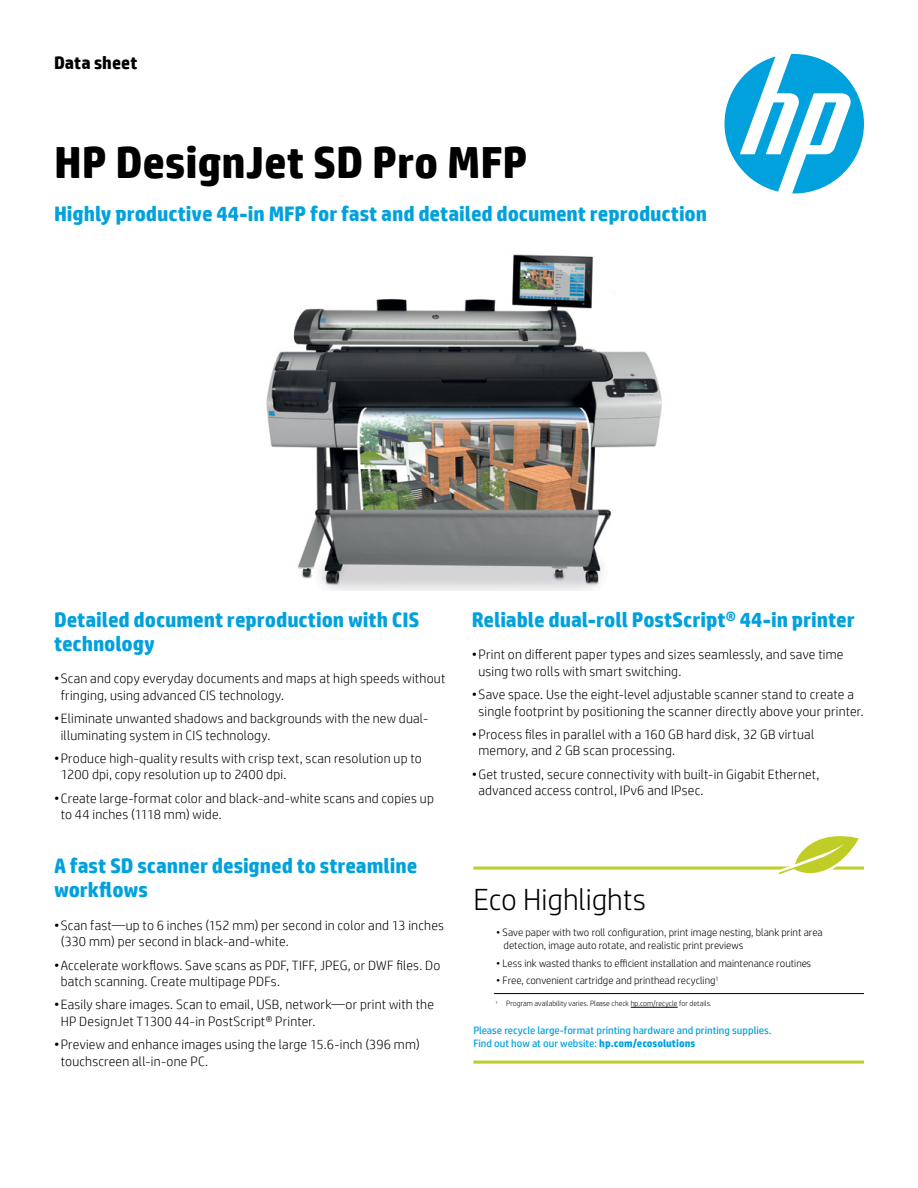
<style>
.page{position:relative;width:918px;height:1188px;background:#fff}
.page>*{position:absolute;margin:0;border:0;box-sizing:border-box;transform-origin:0 0}
.t1{font:700 45px "HP Simplified";color:#000}
.t2{font:300 30.45px "HP Simplified";color:#000}
.t3{font:700 21px/24px "HP Simplified";letter-spacing:-.005em;color:#00a1dd}
.t4{font:700 18px "HP Simplified";color:#000}
.t5{font:300 13.5px/16.5px "HP Simplified";letter-spacing:.015em;color:#000}
.t6{font:300 10.65px/12.8px "HP Simplified";color:#000}
.t7{font:10.65px/12.8px "HP Simplified";color:#00a1dd}
.t8{font:300 7.65px "HP Simplified";color:#000}
.s1{font-weight:700}
</style>
<div class="page">
<svg style="left:724px;top:54px;width:140px;height:140px"></svg>
<hr style="left:473px;top:867px;width:391px;height:3px;background:#bfcd26">
<hr style="left:473px;top:1061px;width:391px;height:3px;background:#bfcd26">
<svg style="left:776px;top:836px;width:86px;height:39px"></svg>
<hr style="left:494px;top:993px;width:370px;height:1px;background:#000">
<hr style="left:631px;top:1007px;width:47px;height:1px;background:#000">
<img style="left:266px;top:254px;width:396px;height:337px">
<h3 class="t4" style="left:54px;top:52px;width:85px">Data sheet</h3>
<h1 class="t1" style="left:54px;top:136px;width:475px">HP DesignJet SD Pro MFP</h1>
<h3 class="t3" style="left:54px;top:201px;width:655px">Highly productive 44-in MFP for fast and detailed document reproduction</h3>
<h3 class="t3" style="left:54px;top:607px;width:367px">Detailed document reproduction with CIS technology</h3>
<p class="t5" style="left:61px;top:670px;width:386px;text-indent:-7px">•Scan and copy everyday documents and maps at high speeds without fringing, using advanced CIS technology.</p>
<p class="t5" style="left:61px;top:710px;width:369px;text-indent:-7px">•Eliminate unwanted shadows and backgrounds with the new dual&shy;illuminating system in CIS technology.</p>
<p class="t5" style="left:61px;top:750px;width:363px;text-indent:-7px">•Produce high-quality results with crisp text, scan resolution up to<br>1200 dpi, copy resolution up to 2400 dpi.</p>
<p class="t5" style="left:61px;top:789px;width:375px;text-indent:-7px">•Create large-format color and black-and-white scans and copies up to 44 inches (1118 mm) wide.</p>
<h3 class="t3" style="left:54px;top:854px;width:365px">A fast SD scanner designed to streamline workflows</h3>
<p class="t5" style="left:61px;top:917px;width:385px;text-indent:-7px">•Scan fast—up to 6 inches (152 mm) per second in color and 13 inches (330 mm) per second in black-and-white.</p>
<p class="t5" style="left:61px;top:956px;width:381px;text-indent:-7px">•Accelerate workflows. Save scans as PDF, TIFF, JPEG, or DWF files. Do batch scanning. Create multipage PDFs.</p>
<p class="t5" style="left:61px;top:996px;width:375px;text-indent:-7px">•Easily share images. Scan to email, USB, network—or print with the<br>HP DesignJet T1300 44-in PostScript® Printer.</p>
<p class="t5" style="left:61px;top:1036px;width:361px;text-indent:-7px">•Preview and enhance images using the large 15.6-inch (396 mm) touchscreen all-in-one PC.</p>
<h3 class="t3" style="left:472px;top:607px;width:385px">Reliable dual-roll PostScript® 44-in printer</h3>
<p class="t5" style="left:479px;top:646px;width:367px;text-indent:-7px">•Print on different paper types and sizes seamlessly, and save time using two rolls with smart switching.</p>
<p class="t5" style="left:479px;top:686px;width:387px;text-indent:-7px">•Save space. Use the eight-level adjustable scanner stand to create a single footprint by positioning the scanner directly above your printer.</p>
<p class="t5" style="left:479px;top:726px;width:337px;text-indent:-7px">•Process files in parallel with a 160 GB hard disk, 32 GB virtual memory, and 2 GB scan processing.</p>
<p class="t5" style="left:479px;top:765px;width:343px;text-indent:-7px">•Get trusted, secure connectivity with built-in Gigabit Ethernet, advanced access control, IPv6 and IPsec.</p>
<h2 class="t2" style="left:473px;top:882px;width:174px">Eco Highlights</h2>
<p class="t6" style="left:504px;top:926px;width:321px;text-indent:-7px">• Save paper with two roll configuration, print image nesting, blank print area detection, image auto rotate, and realistic print previews</p>
<p class="t6" style="left:496px;top:956px;width:316px">• Less ink wasted thanks to efficient installation and maintenance routines</p>
<p class="t6" style="left:496px;top:974px;width:224px">• Free, convenient cartridge and printhead recycling<sup>1</sup></p>
<p class="t8" style="left:496px;top:1000px;width:218px"><sup>1</sup> Program availability varies. Please check hp.com/recycle for details.</p>
<p class="t7" style="left:473px;top:1024px;width:300px">Please recycle large-format printing hardware and printing supplies.<br>Find out how at our website: <span class="s1">hp.com/ecosolutions</span></p>
</div>
